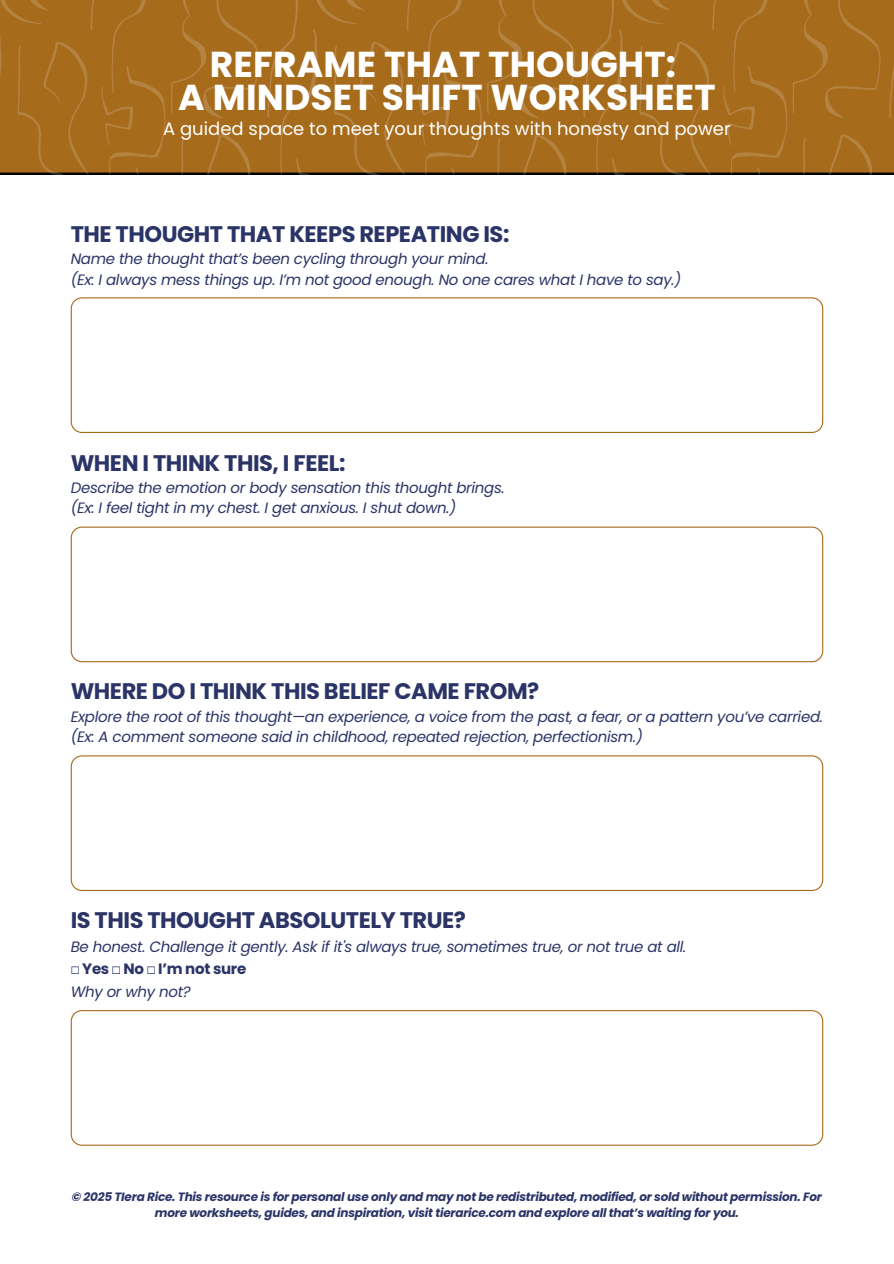
<style>
.page{position:relative;width:894px;height:1264px;background:#fff}
.page>*{position:absolute;margin:0;border:0;box-sizing:border-box;transform-origin:0 0}
.t1{font:700 36px/32.7px "Poppins";letter-spacing:.005em;color:#fff;text-align:center}
.t2{font:700 22.5px "Poppins";letter-spacing:-.02em;color:#2b3467}
.t3{font:18px "Poppins";color:#fff}
.t4{font:italic 15px/20.2px "Poppins";letter-spacing:-.02em;color:#2b3467}
.t5{font:italic 700 12px/16px "Poppins";letter-spacing:-.02em;color:#2b3467;text-align:center}
.s1{font-family:"Free Mono";font-style:normal}
.s2{font-weight:700;font-style:normal}
</style>
<div class="page">
<svg style="left:888px;top:0;width:5px;height:118px"></svg>
<svg style="left:71px;top:297px;width:751px;height:136px"></svg>
<svg style="left:267px;top:0;width:613px;height:175px;background:#a46b1d"></svg>
<svg style="left:0;top:0;width:259px;height:175px;background:#a46b1d"></svg>
<svg style="left:71px;top:526px;width:751px;height:136px"></svg>
<svg style="left:71px;top:755px;width:751px;height:136px"></svg>
<svg style="left:71px;top:1010px;width:751px;height:135px"></svg>
<p class="t1" style="left:178px;top:48px;width:538px">REFRAME THAT THOUGHT:<br>A MINDSET SHIFT WORKSHEET</p>
<p class="t3" style="left:163px;top:116px;width:569px">A guided space to meet your thoughts with honesty and power</p>
<p class="t2" style="left:71px;top:218px;width:440px">THE THOUGHT THAT KEEPS REPEATING IS:</p>
<p class="t4" style="left:71px;top:249px;width:612px">Name the thought that’s been cycling through your mind.<br>(Ex: I always mess things up. I’m not good enough. No one cares what I have to say.)</p>
<p class="t2" style="left:71px;top:447px;width:276px">WHEN I THINK THIS, I FEEL:</p>
<p class="t4" style="left:71px;top:478px;width:435px">Describe the emotion or body sensation this thought brings. (Ex: I feel tight in my chest. I get anxious. I shut down.)</p>
<h1 class="t2" style="left:71px;top:675px;width:470px">WHERE DO I THINK THIS BELIEF CAME FROM?</h1>
<h1 class="t4" style="left:71px;top:706px;width:753px">Explore the root of this thought—an experience, a voice from the past, a fear, or a pattern you’ve carried. (Ex: A comment someone said in childhood, repeated rejection, perfectionism.)</h1>
<h2 class="t2" style="left:71px;top:904px;width:397px">IS THIS THOUGHT ABSOLUTELY TRUE?</h2>
<h2 class="t4" style="left:71px;top:935px;width:617px;line-height:22.5px">Be honest. Challenge it gently. Ask if it's always true, sometimes true, or not true at all. <span class="s1">☐</span> <span class="s2">Yes</span> <span class="s1">☐</span> <span class="s2">No</span> <span class="s1">☐</span> <span class="s2">I’m not sure<br></span>Why or why not?</h2>
<h3 class="t5" style="left:72px;top:1188px;width:751px">© 2025 TIera Rice. This resource is for personal use only and may not be redistributed, modified, or sold without permission. For more worksheets, guides, and inspiration, visit tierarice.com and explore all that’s waiting for you.</h3>
</div>
